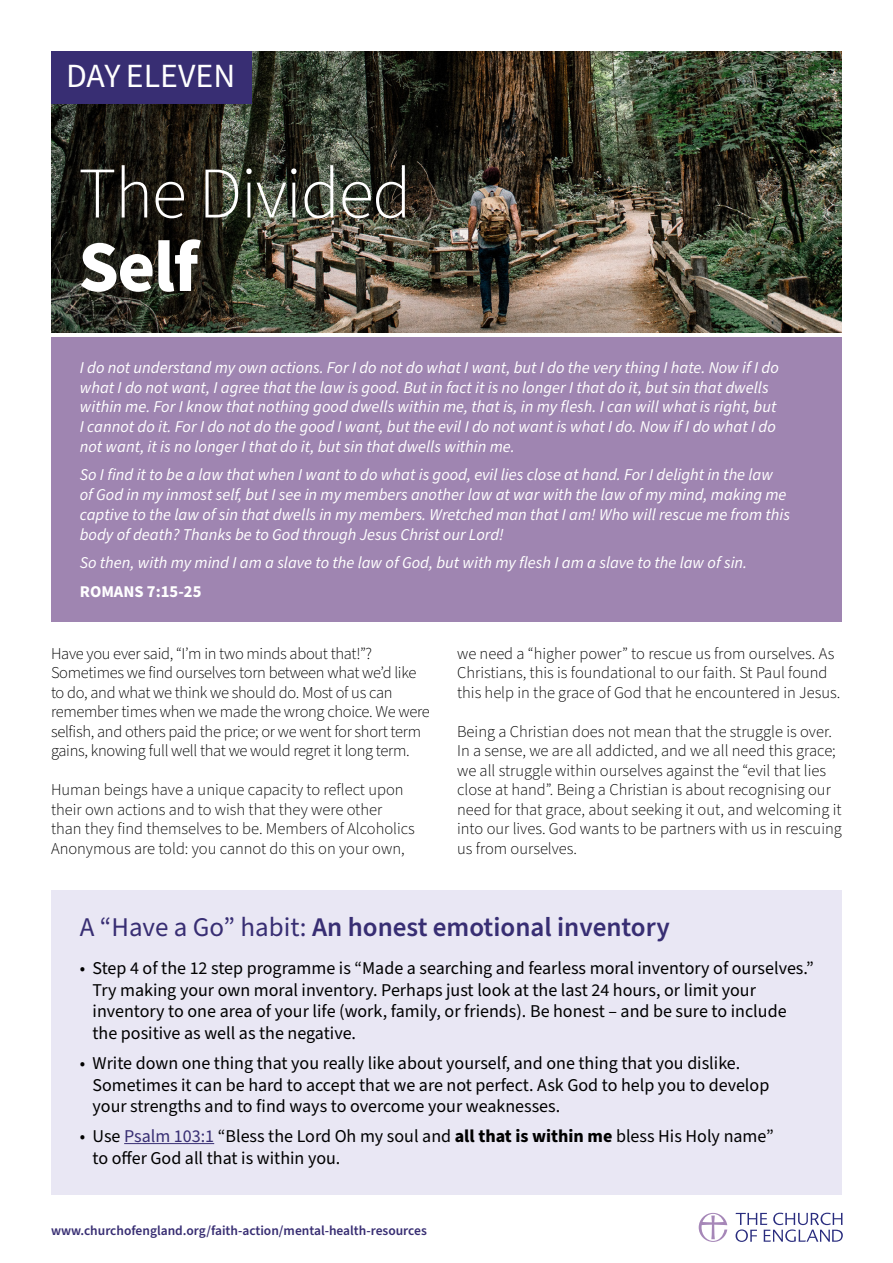
<style>
.page{position:relative;width:893px;height:1263px;background:#fff}
.page>*{position:absolute;margin:0;border:0;box-sizing:border-box;transform-origin:0 0}
.t1{font:300 72.6px "Source Sans Pro";letter-spacing:-.02em;color:#fff}
.t2{font:700 72.6px "Source Sans Pro";color:#fff}
.t3{font:33.9px "Source Sans Pro";color:#fff}
.t4{font:600 27px "Source Sans Pro";color:#382e73}
.t5{font:18px/21.6px "Source Sans Pro";color:#000}
.t6{font:italic 16.5px/19.8px "Source Sans Pro";color:#fff}
.t7{font:300 16.5px/19.5px "Source Sans Pro";color:#000}
.t8{font:300 16.5px/19.5px "Source Sans Pro";letter-spacing:-.02em;color:#000}
.t9{font:600 13.5px "Source Sans Pro";color:#382e73}
.s1{font-weight:700;font-style:normal}
.s2{font-weight:400}
.s3{color:#382e73}
.s4{font-weight:700}
</style>
<div class="page">
<svg style="left:735px;top:1213px;width:108px;height:29px"></svg>
<svg style="left:699px;top:1213px;width:28px;height:29px"></svg>
<img style="left:51px;top:51px;width:791px;height:282px">
<div style="left:51px;top:337px;width:791px;height:285px;background:#9f85b1"></div>
<div style="left:51px;top:891px;width:791px;height:304px;background:#e9e7f4"></div>
<hr style="left:124px;top:1143px;width:90px;height:1px;background:#382e73">
<div style="left:51px;top:51px;width:200px;height:52px;background:#382e73"></div>
<p class="t3" style="left:66px;top:53px;width:171px">DAY ELEVEN</p>
<p class="t1" style="left:78px;top:145px;width:335px">The Divided</p>
<p class="t2" style="left:78px;top:217px;width:122px">Self</p>
<p class="t6" style="left:80px;top:358px;width:701px">I do not understand my own actions. For I do not do what I want, but I do the very thing I hate. Now if I do what I do not want, I agree that the law is good. But in fact it is no longer I that do it, but sin that dwells within me. For I know that nothing good dwells within me, that is, in my flesh. I can will what is right, but I cannot do it. For I do not do the good I want, but the evil I do not want is what I do. Now if I do what I do not want, it is no longer I that do it, but sin that dwells within me.</p>
<p class="t6" style="left:80px;top:465px;width:712px">So I find it to be a law that when I want to do what is good, evil lies close at hand. For I delight in the law of God in my inmost self, but I see in my members another law at war with the law of my mind, making me captive to the law of sin that dwells in my members. Wretched man that I am! Who will rescue me from this body of death? Thanks be to God through Jesus Christ our Lord!</p>
<p class="t6" style="left:80px;top:549px;width:669px;line-height:28.5px">So then, with my mind I am a slave to the law of God, but with my flesh I am a slave to the law of sin.<br><span class="s1">ROMANS 7:15-25</span></p>
<p class="t8" style="left:51px;top:644px;width:380px">Have you ever said, “I’m in two minds about that!”?<br>Sometimes we find ourselves torn between what we’d like to do, and what we think we should do. Most of us can remember times when we made the wrong choice. We were selfish, and others paid the price; or we went for short term gains, knowing full well that we would regret it long term.</p>
<p class="t7" style="left:51px;top:780px;width:365px">Human beings have a unique capacity to reflect upon their own actions and to wish that they were other than they find themselves to be. Members of Alcoholics Anonymous are told: you cannot do this on your own,</p>
<p class="t7" style="left:457px;top:644px;width:385px">we need a “higher power” to rescue us from ourselves. As<br>Christians, this is foundational to our faith. St Paul found this help in the grace of God that he encountered in Jesus.</p>
<p class="t7" style="left:457px;top:722px;width:386px">Being a Christian does not mean that the struggle is over.<br>In a sense, we are all addicted, and we all need this grace; we all struggle within ourselves against the “evil that lies close at hand”. Being a Christian is about recognising our need for that grace, about seeking it out, and welcoming it into our lives. God wants to be partners with us in rescuing us from ourselves.</p>
<p class="t4" style="left:80px;top:909px;width:591px"><span class="s2">A “Have a Go” habit:</span> An honest emotional inventory</p>
<p class="t5" style="left:93px;top:958px;width:723px;text-indent:-13px">• Step 4 of the 12 step programme is “Made a searching and fearless moral inventory of ourselves.” Try making your own moral inventory. Perhaps just look at the last 24 hours, or limit your inventory to one area of your life (work, family, or friends). Be honest – and be sure to include the positive as well as the negative.</p>
<p class="t5" style="left:93px;top:1053px;width:678px;text-indent:-13px">• Write down one thing that you really like about yourself, and one thing that you dislike.<br>Sometimes it can be hard to accept that we are not perfect. Ask God to help you to develop your strengths and to find ways to overcome your weaknesses.</p>
<p class="t5" style="left:93px;top:1126px;width:683px;text-indent:-13px">• Use <span class="s3">Psalm 103:1</span> “Bless the Lord Oh my soul and <span class="s4">all that is within me</span> bless His Holy name” to offer God all that is within you.</p>
<p class="t9" style="left:51px;top:1221px;width:377px">www.churchofengland.org/faith-action/mental-health-resources</p>
</div>
